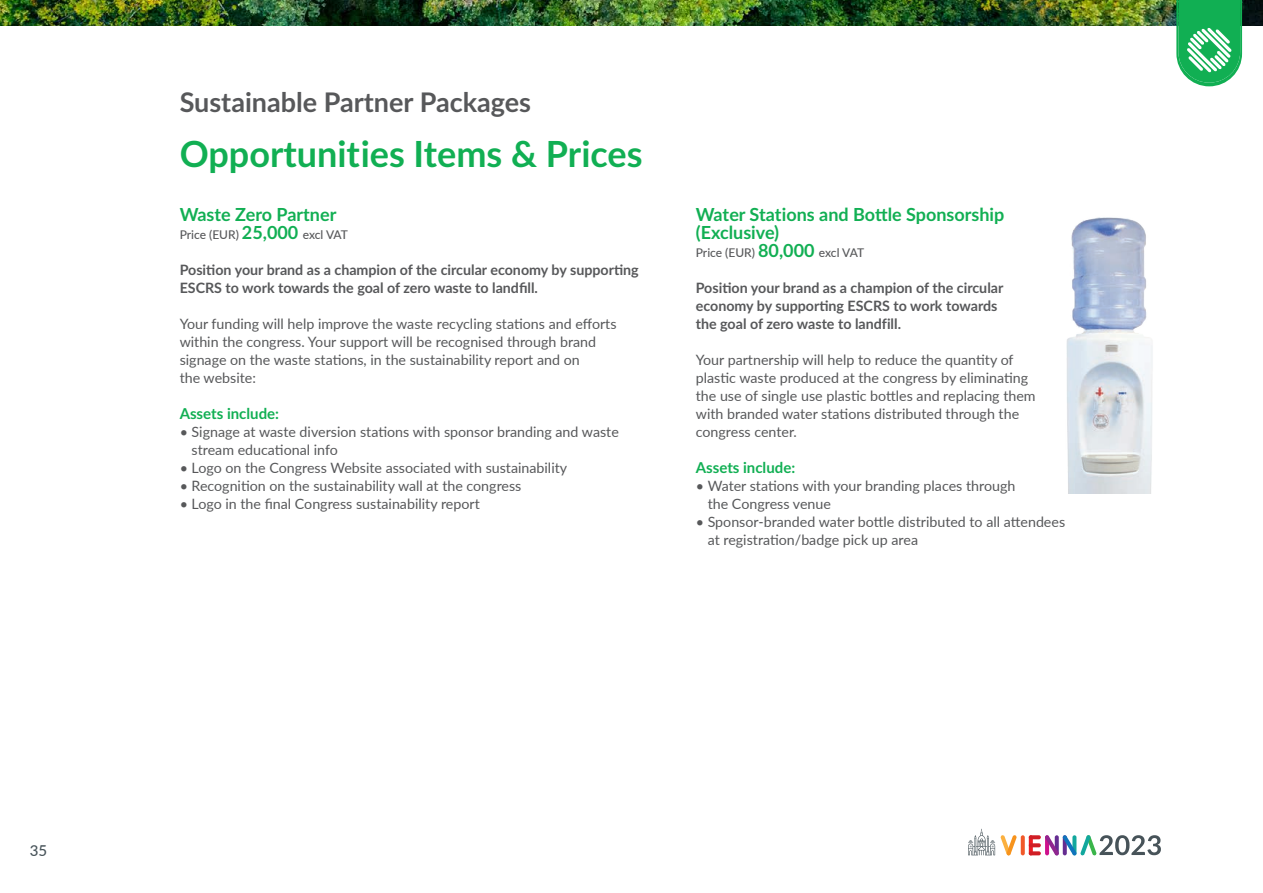
<style>
.page{position:relative;width:1263px;height:893px;background:#fff}
.page>*{position:absolute;margin:0;border:0;box-sizing:border-box;transform-origin:0 0}
.h2_red{font:700 36px "Lato";color:#11af53}
.h3_blue{font:700 27px "Lato";color:#57585a}
.sponsor_title{font:700 18px/18px "Lato";color:#11af53}
.body{font:700 15px "Lato";color:#11af53}
.t1{font:500 15px "Lato";color:#475359}
.body-2{font:14.25px/18px "Lato";color:#57585a}
.sponsor_intro{font:700 14.25px/18px "Lato";color:#57585a}
.sponsor_title-2{font:500 12px "Lato";letter-spacing:-.005em;color:#57585a}
.s1{font-weight:700;font-size:18px;color:#11af53}
</style>
<div class="page">
<img style="left:0;top:0;width:1263px;height:26px">
<svg style="left:1176px;top:0;width:66px;height:86px"></svg>
<svg style="left:1021px;top:835px;width:4px;height:20px"></svg>
<svg style="left:1045px;top:835px;width:116px;height:21px"></svg>
<svg style="left:1029px;top:835px;width:4px;height:20px"></svg>
<svg style="left:1029px;top:835px;width:12px;height:4px"></svg>
<svg style="left:1029px;top:843px;width:12px;height:4px"></svg>
<svg style="left:1029px;top:851px;width:12px;height:4px"></svg>
<svg style="left:968px;top:829px;width:49px;height:27px"></svg>
<img style="left:1066px;top:217px;width:87px;height:276px">
<p class="t1" style="left:30px;top:839px;width:19px">35</p>
<p class="h3_blue" style="left:180px;top:82px;width:353px">Sustainable Partner Packages</p>
<p class="h2_red" style="left:180px;top:128px;width:464px">Opportunities Items &amp; Prices</p>
<p class="sponsor_title" style="left:180px;top:204px;width:158px">Waste Zero Partner</p>
<p class="sponsor_title-2" style="left:180px;top:226px;width:170px">Price (EUR) <span class="s1">25,000</span> excl VAT</p>
<p class="sponsor_intro" style="left:180px;top:260px;width:461px">Position your brand as a champion of the circular economy by supporting<br>ESCRS to work towards the goal of zero waste to landfill.</p>
<p class="body-2" style="left:180px;top:314px;width:438px">Your funding will help improve the waste recycling stations and efforts within the congress. Your support will be recognised through brand signage on the waste stations, in the sustainability report and on<br>the website:</p>
<p class="body" style="left:180px;top:402px;width:101px">Assets include:</p>
<p class="body-2" style="left:192px;top:422px;width:429px;text-indent:-12px">• Signage at waste diversion stations with sponsor branding and waste stream educational info</p>
<p class="body-2" style="left:180px;top:458px;width:389px">• Logo on the Congress Website associated with sustainability</p>
<p class="body-2" style="left:180px;top:476px;width:343px">• Recognition on the sustainability wall at the congress</p>
<p class="body-2" style="left:180px;top:494px;width:302px">• Logo in the final Congress sustainability report</p>
<p class="sponsor_title" style="left:696px;top:204px;width:310px">Water Stations and Bottle Sponsorship (Exclusive)</p>
<p class="sponsor_title-2" style="left:696px;top:244px;width:170px">Price (EUR) <span class="s1">80,000</span> excl VAT</p>
<p class="sponsor_intro" style="left:696px;top:278px;width:309px">Position your brand as a champion of the circular economy by supporting ESCRS to work towards the goal of zero waste to landfill.</p>
<p class="body-2" style="left:696px;top:350px;width:341px">Your partnership will help to reduce the quantity of plastic waste produced at the congress by eliminating the use of single use plastic bottles and replacing them with branded water stations distributed through the congress center.</p>
<p class="body" style="left:696px;top:456px;width:101px">Assets include:</p>
<p class="body-2" style="left:708px;top:476px;width:309px;text-indent:-12px">• Water stations with your branding places through the Congress venue</p>
<p class="body-2" style="left:708px;top:512px;width:359px;text-indent:-12px">• Sponsor-branded water bottle distributed to all attendees at registration/badge pick up area</p>
</div>
